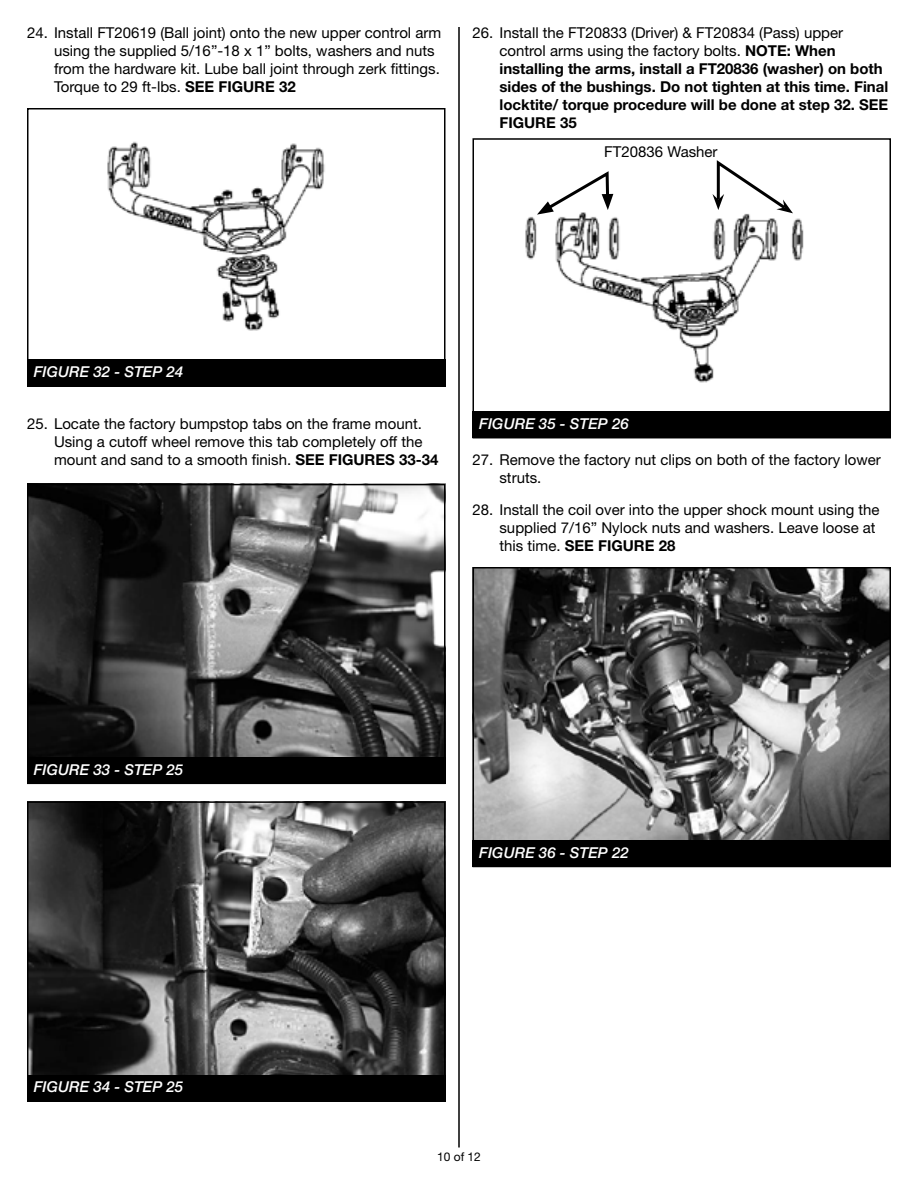
<style>
.page{position:relative;width:918px;height:1188px;background:#fff}
.page>*{position:absolute;margin:0;border:0;box-sizing:border-box;transform-origin:0 0}
.t1{font:15px/18px "Helvetica Neue LT Std";color:#000}
.t2{font:700 15px/18px "Helvetica Neue LT Std";color:#000}
.t3{font:italic 500 15px "Helvetica Neue LT Std";color:#fff}
.t4{font:12px "Helvetica Neue LT Std";color:#000}
.s1{font-weight:700}
.s2{font-weight:400}
</style>
<div class="page">
<hr style="left:458px;top:27px;width:2px;height:1121px;background:#000">
<img style="left:107px;top:141px;width:218px;height:190px">
<div style="left:27px;top:108px;width:419px;height:279px;border:2px solid #000"></div>
<div style="left:27px;top:359px;width:419px;height:28px;background:#000"></div>
<img style="left:30px;top:487px;width:413px;height:270px">
<div style="left:27px;top:484px;width:419px;height:300px;border:2px solid #000"></div>
<div style="left:27px;top:757px;width:419px;height:27px;background:#000"></div>
<img style="left:30px;top:804px;width:413px;height:271px">
<div style="left:27px;top:801px;width:419px;height:301px;border:2px solid #000"></div>
<div style="left:27px;top:1075px;width:419px;height:27px;background:#000"></div>
<img style="left:525px;top:194px;width:279px;height:189px">
<div style="left:472px;top:138px;width:419px;height:300px;border:2px solid #000"></div>
<div style="left:472px;top:411px;width:419px;height:27px;background:#000"></div>
<svg style="left:537px;top:171px;width:76px;height:44px"></svg>
<svg style="left:712px;top:160px;width:81px;height:53px"></svg>
<img style="left:475px;top:570px;width:413px;height:270px">
<div style="left:472px;top:567px;width:419px;height:300px;border:2px solid #000"></div>
<div style="left:472px;top:840px;width:419px;height:27px;background:#000"></div>
<p class="t1" style="left:54px;top:23px;width:389px;text-indent:-27px">24. Install FT20619 (Ball joint) onto the new upper control arm using the supplied 5/16”-18 x 1” bolts, washers and nuts from the hardware kit. Lube ball joint through zerk fittings.<br>Torque to 29 ft-lbs. <span class="s1">SEE FIGURE 32</span></p>
<p class="t2" style="left:499px;top:23px;width:390px;text-indent:-27px"><span class="s2">26. Install the FT20833 (Driver) &amp; FT20834 (Pass) upper control arms using the factory bolts.</span> NOTE: When installing the arms, install a FT20836 (washer) on both sides of the bushings. Do not tighten at this time. Final locktite/ torque procedure will be done at step 32. SEE FIGURE 35</p>
<p class="t1" style="left:604px;top:143px;width:115px">FT20836 Washer</p>
<p class="t3" style="left:34px;top:362px;width:151px">FIGURE 32 - STEP 24</p>
<p class="t1" style="left:54px;top:415px;width:386px;text-indent:-27px">25. Locate the factory bumpstop tabs on the frame mount.<br>Using a cutoff wheel remove this tab completely off the mount and sand to a smooth finish. <span class="s1">SEE FIGURES 33-34</span></p>
<p class="t3" style="left:479px;top:415px;width:151px">FIGURE 35 - STEP 26</p>
<p class="t1" style="left:499px;top:451px;width:383px;text-indent:-27px">27. Remove the factory nut clips on both of the factory lower struts.</p>
<p class="t1" style="left:499px;top:500px;width:382px;text-indent:-27px">28. Install the coil over into the upper shock mount using the supplied 7/16” Nylock nuts and washers. Leave loose at this time. <span class="s1">SEE FIGURE 28</span></p>
<p class="t3" style="left:34px;top:760px;width:151px">FIGURE 33 - STEP 25</p>
<p class="t3" style="left:479px;top:843px;width:151px">FIGURE 36 - STEP 22</p>
<p class="t3" style="left:34px;top:1078px;width:151px">FIGURE 34 - STEP 25</p>
<p class="t4" style="left:437px;top:1150px;width:45px">10 of 12</p>
</div>
